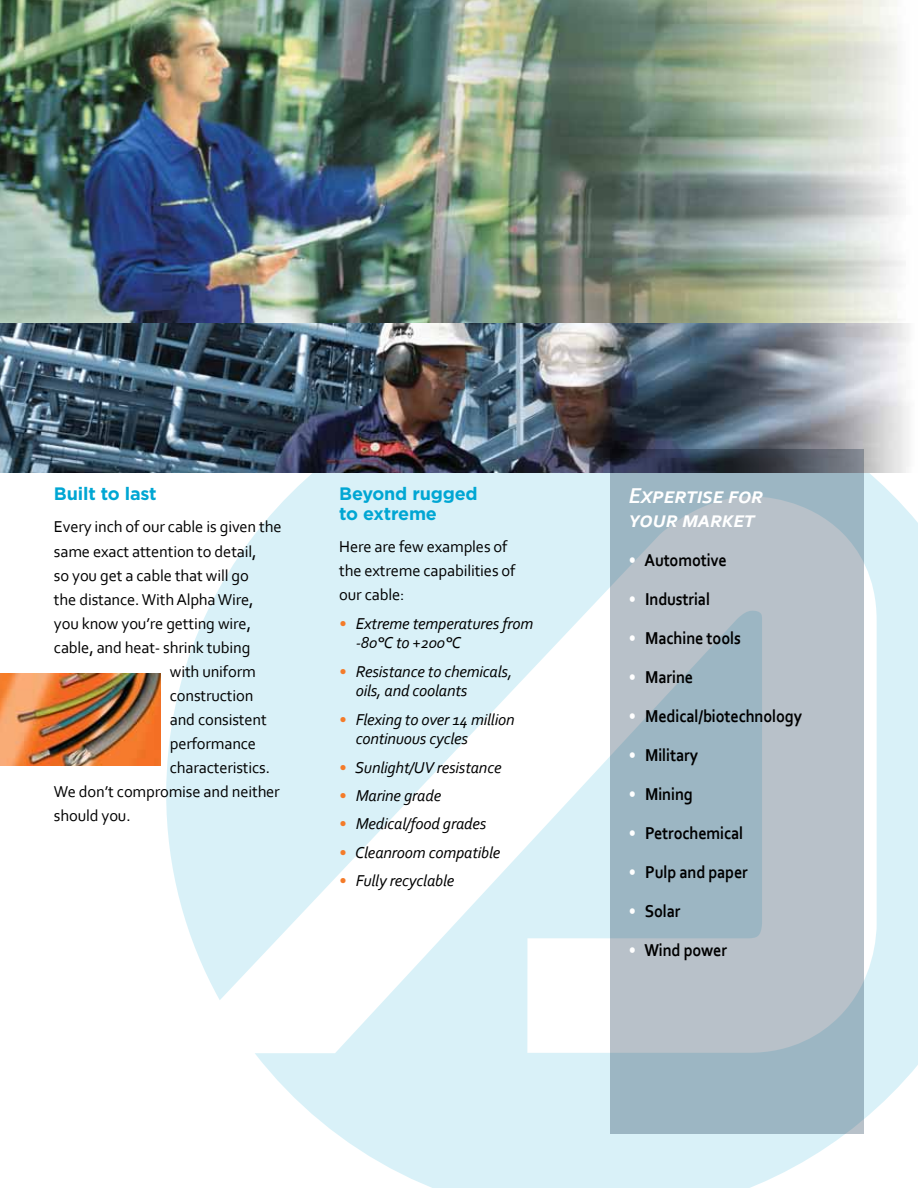
<style>
.page{position:relative;width:918px;height:1188px;background:#fff}
.page>*{position:absolute;margin:0;border:0;box-sizing:border-box;transform-origin:0 0}
.t1{font:italic 700 22.5px/24px "Corbel";letter-spacing:-.01em;color:#fff}
.t2{font:700 18px "Corbel";letter-spacing:-.01em;color:#000;scale:.9 1}
.t3{font:700 18px/19.5px "Gotham";letter-spacing:-.01em;color:#00a6d3}
.t4{font:16.5px/24px "Corbel";letter-spacing:-.01em;color:#000}
.t5{font:italic 16.5px/19.5px "Corbel";letter-spacing:-.01em;color:#000}
.s1{color:#f47b29}
.s2{color:#fff}
</style>
<div class="page">
<svg style="left:166px;top:472px;width:752px;height:716px;fill:#d9f1f8"></svg>
<img style="left:0;top:0;width:909px;height:472px">
<svg style="left:610px;top:450px;width:254px;height:684px;background:#a7b7c2"></svg>
<img style="left:0;top:674px;width:161px;height:91px">
<p class="t3" style="left:54px;top:484px;width:104px">Built to last</p>
<p class="t4" style="left:54px;top:515px;width:229px">Every inch of our cable is given the</p>
<p class="t4" style="left:54px;top:539px;width:204px">same exact attention to detail,</p>
<p class="t4" style="left:54px;top:563px;width:196px">so you get a cable that will go</p>
<p class="t4" style="left:54px;top:587px;width:201px">the distance. With Alpha Wire,</p>
<p class="t4" style="left:54px;top:611px;width:199px">you know you’re getting wire,</p>
<p class="t4" style="left:54px;top:635px;width:198px">cable, and heat- shrink tubing</p>
<p class="t4" style="left:170px;top:659px;width:87px">with uniform</p>
<p class="t4" style="left:170px;top:683px;width:85px">construction</p>
<p class="t4" style="left:170px;top:707px;width:99px">and consistent</p>
<p class="t4" style="left:170px;top:731px;width:88px">performance</p>
<p class="t4" style="left:170px;top:755px;width:102px">characteristics.</p>
<p class="t4" style="left:54px;top:779px;width:227px">We don’t compromise and neither</p>
<p class="t4" style="left:54px;top:803px;width:78px">should you.</p>
<p class="t3" style="left:339px;top:484px;width:140px">Beyond rugged to extreme</p>
<p class="t4" style="left:339px;top:534px;width:178px">Here are few examples of the extreme capabilities of our cable:</p>
<p class="t5" style="left:356px;top:613px;width:179px;text-indent:-17px"><span class="s1">•</span> Extreme temperatures from -80°C to +200°C</p>
<p class="t5" style="left:356px;top:661px;width:158px;text-indent:-17px"><span class="s1">•</span> Resistance to chemicals, oils, and coolants</p>
<p class="t5" style="left:356px;top:709px;width:160px;text-indent:-17px"><span class="s1">•</span> Flexing to over 14 million continuous cycles</p>
<p class="t5" style="left:339px;top:757px;width:164px"><span class="s1">•</span> Sunlight/UV resistance</p>
<p class="t5" style="left:339px;top:785px;width:104px"><span class="s1">•</span> Marine grade</p>
<p class="t5" style="left:339px;top:814px;width:149px"><span class="s1">•</span> Medical/food grades</p>
<p class="t5" style="left:339px;top:842px;width:163px"><span class="s1">•</span> Cleanroom compatible</p>
<p class="t5" style="left:339px;top:871px;width:117px"><span class="s1">•</span> Fully recyclable</p>
<h1 class="t1" style="left:629px;top:483px;width:136px">Expertise for your market</h1>
<p class="t2" style="left:629px;top:549px;width:111px"><span class="s2">•</span> Automotive</p>
<p class="t2" style="left:629px;top:588px;width:92px"><span class="s2">•</span> Industrial</p>
<p class="t2" style="left:629px;top:627px;width:126px"><span class="s2">•</span> Machine tools</p>
<p class="t2" style="left:629px;top:666px;width:73px"><span class="s2">•</span> Marine</p>
<p class="t2" style="left:629px;top:705px;width:194px"><span class="s2">•</span> Medical/biotechnology</p>
<p class="t2" style="left:629px;top:744px;width:79px"><span class="s2">•</span> Military</p>
<p class="t2" style="left:629px;top:783px;width:73px"><span class="s2">•</span> Mining</p>
<p class="t2" style="left:629px;top:822px;width:129px"><span class="s2">•</span> Petrochemical</p>
<p class="t2" style="left:629px;top:861px;width:134px"><span class="s2">•</span> Pulp and paper</p>
<p class="t2" style="left:629px;top:900px;width:59px"><span class="s2">•</span> Solar</p>
<p class="t2" style="left:629px;top:939px;width:111px"><span class="s2">•</span> Wind power</p>
</div>
